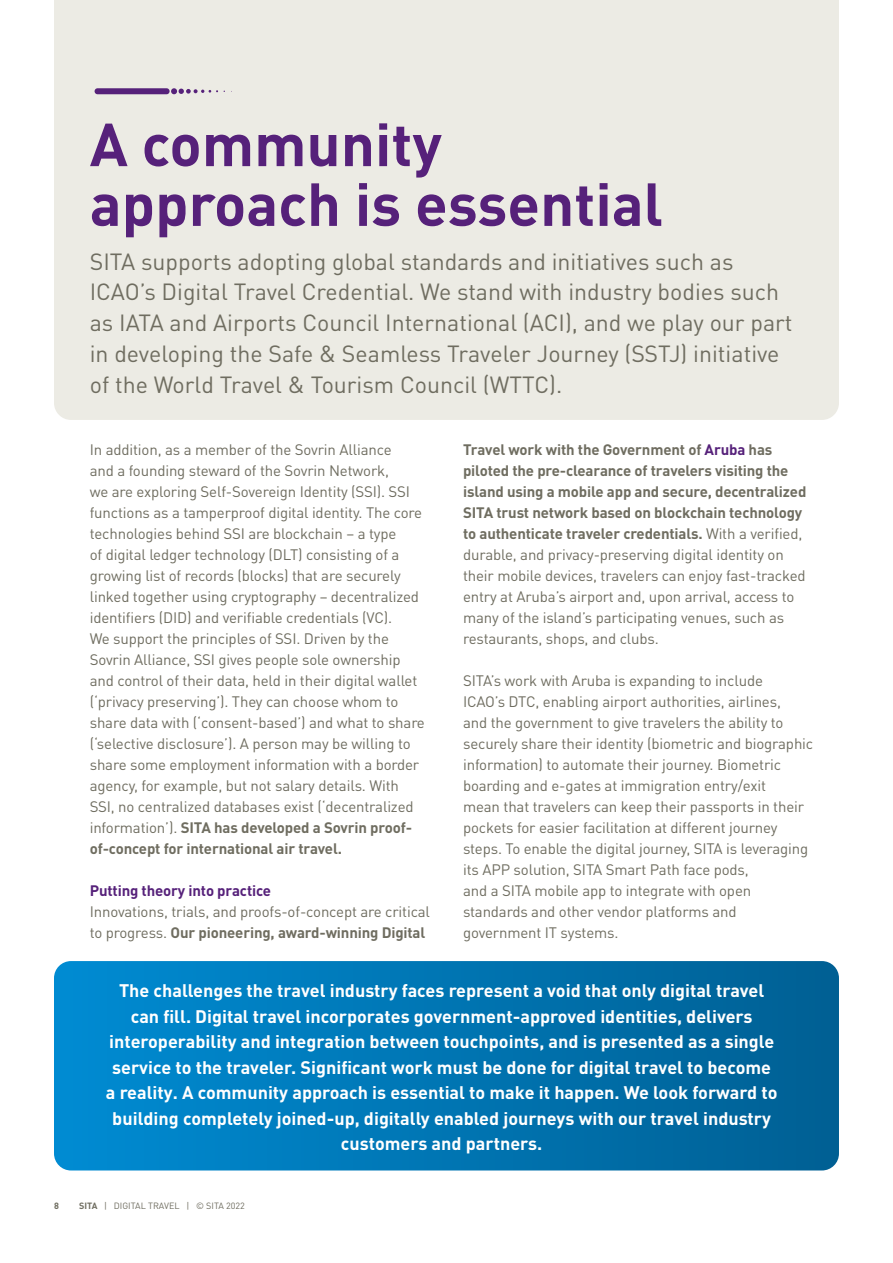
<style>
.page{position:relative;width:893px;height:1263px;background:#fff}
.page>*{position:absolute;margin:0;border:0;box-sizing:border-box;transform-origin:0 0}
.t1{font:700 59.7px "DIN Pro";color:#56217a}
.t2{font:23.1px/30.9px "DIN Pro";color:#6f6d60}
.t3{font:700 18px/25.5px "DIN Pro";color:#fff;text-align:center}
.t4{font:15px/21px "DIN Pro";letter-spacing:-.01em;color:#6f6d60}
.t5{font:700 15px "DIN Pro";letter-spacing:-.01em;color:#56217a}
.t6{font:9px "DIN Pro";color:#6f6d60}
.t7{font:700 9px "DIN Pro";color:#6f6d60}
.s1{font-weight:700}
.s2{font-weight:700;color:#56217a}
</style>
<div class="page">
<div style="left:54px;top:0;width:785px;height:420px;background:#ecebe4"></div>
<div style="left:95px;top:88px;width:75px;height:6px;background:#56217a;border-radius:3px"></div>
<svg style="left:171px;top:88px;width:47px;height:6px"></svg>
<svg style="left:54px;top:961px;width:785px;height:209px;background:#0075b3"></svg>
<p class="t1" style="left:90px;top:104px;width:354px">A community</p>
<p class="t1" style="left:90px;top:164px;width:575px">approach is essential</p>
<p class="t2" style="left:90px;top:245px;width:704px">SITA supports adopting global standards and initiatives such as ICAO’s Digital Travel Credential. We stand with industry bodies such as IATA and Airports Council International (ACI), and we play our part in developing the Safe &amp; Seamless Traveler Journey (SSTJ) initiative of the World Travel &amp; Tourism Council (WTTC).</p>
<p class="t4" style="left:90px;top:438px;width:337px">In addition, as a member of the Sovrin Alliance<br>and a founding steward of the Sovrin Network,<br>we are exploring Self-Sovereign Identity (SSI). SSI functions as a tamperproof digital identity. The core technologies behind SSI are blockchain – a type<br>of digital ledger technology (DLT) consisting of a growing list of records (blocks) that are securely linked together using cryptography – decentralized identifiers (DID) and verifiable credentials (VC).<br>We support the principles of SSI. Driven by the Sovrin Alliance, SSI gives people sole ownership and control of their data, held in their digital wallet (‘privacy preserving’). They can choose whom to share data with (‘consent-based’) and what to share (‘selective disclosure’). A person may be willing to share some employment information with a border agency, for example, but not salary details. With SSI, no centralized databases exist (‘decentralized information’). <span class="s1">SITA has developed a Sovrin proof&shy;of-concept for international air travel.</span></p>
<p class="t5" style="left:90px;top:880px;width:183px">Putting theory into practice</p>
<p class="t4" style="left:90px;top:900px;width:342px">Innovations, trials, and proofs-of-concept are critical to progress. <span class="s1">Our pioneering, award-winning Digital</span></p>
<p class="t4" style="left:463px;top:438px;width:345px"><span class="s1">Travel work with the Government of</span> <span class="s2">Aruba</span> <span class="s1">has piloted the pre-clearance of travelers visiting the island using a mobile app and secure, decentralized SITA trust network based on blockchain technology to authenticate traveler credentials.</span> With a verified, durable, and privacy-preserving digital identity on their mobile devices, travelers can enjoy fast-tracked entry at Aruba’s airport and, upon arrival, access to many of the island’s participating venues, such as restaurants, shops, and clubs.</p>
<p class="t4" style="left:463px;top:669px;width:352px">SITA’s work with Aruba is expanding to include<br>ICAO’s DTC, enabling airport authorities, airlines,<br>and the government to give travelers the ability to securely share their identity (biometric and biographic information) to automate their journey. Biometric boarding and e-gates at immigration entry/exit<br>mean that travelers can keep their passports in their pockets for easier facilitation at different journey steps. To enable the digital journey, SITA is leveraging its APP solution, SITA Smart Path face pods,</p>
<p class="t4" style="left:463px;top:879px;width:290px">and a SITA mobile app to integrate with open standards and other vendor platforms and government IT systems.</p>
<p class="t3" style="left:106px;top:977px;width:673px">The challenges the travel industry faces represent a void that only digital travel can fill. Digital travel incorporates government-approved identities, delivers interoperability and integration between touchpoints, and is presented as a single service to the traveler. Significant work must be done for digital travel to become a reality. A community approach is essential to make it happen. We look forward to building completely joined-up, digitally enabled journeys with our travel industry customers and partners.</p>
<p class="t7" style="left:54px;top:1199px;width:6px">8</p>
<p class="t6" style="left:79px;top:1199px;width:167px"><span class="s1">SITA</span> | DIGITAL TRAVEL | © SITA 2022</p>
</div>
